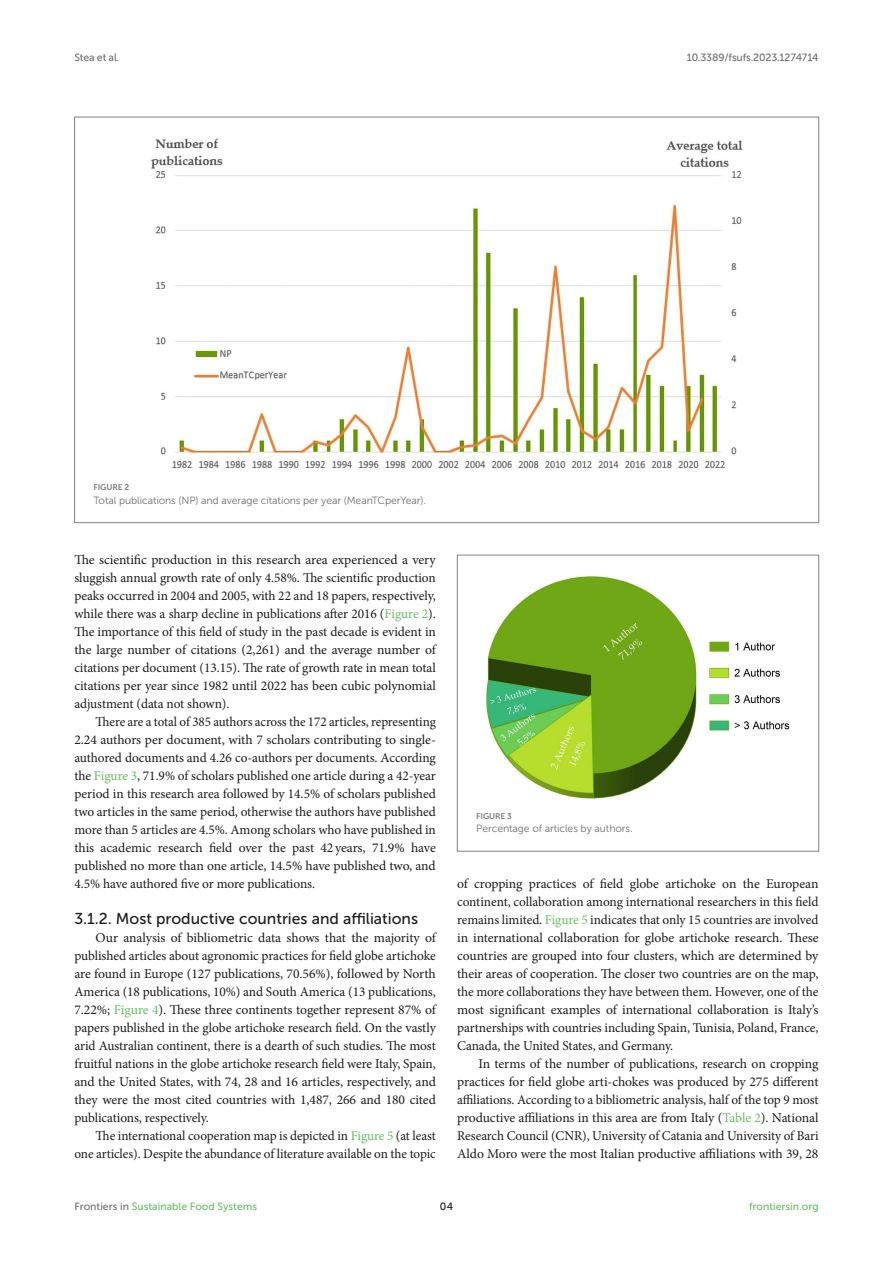
<style>
.page{position:relative;width:893px;height:1263px;background:#fff}
.page>*{position:absolute;margin:0;border:0;box-sizing:border-box;transform-origin:0 0}
.HEAD_3{font:15.75px "Museo Sans 500";color:#1b1c1b}
.TEXT{font:13.5px/18px "Minion Pro";letter-spacing:-.01em;color:#1b1c1b;text-align:justify}
.TEXT_FLUSH{font:13.5px/18px "Minion Pro";letter-spacing:-.005em;color:#1b1c1b;text-align:justify}
.FIG_LEG{font:10.5px "Museo Sans 300";letter-spacing:-.01em;color:#706f70}
.t1{font:10.5px "Museo Sans 500";color:#65c161}
.t2{font:10.5px "Museo Sans 500";letter-spacing:-.015em;color:#706f70}
.t3{font:10.5px "Museo Sans 500";color:#1b1c1b}
.FIG_HD{font:8.25px "Museo Sans 700";letter-spacing:-.01em;color:#7e7f7f}
.s1{color:#65c161}
.s2{color:#706f70}
</style>
<div class="page">
<img style="left:486px;top:576px;width:304px;height:223px">
<div style="left:457px;top:555px;width:362px;height:296px;border:1px solid #808285"></div>
<img style="left:151px;top:138px;width:592px;height:331px">
<p class="t2" style="left:74px;top:51px;width:46px">Stea et al.</p>
<p class="t2" style="left:687px;top:51px;width:133px">10.3389/fsufs.2023.1274714</p>
<p class="FIG_HD" style="left:94px;top:483px;width:37px">FIGURE 2</p>
<p class="FIG_LEG" style="left:94px;top:494px;width:334px">Total publications (NP) and average citations per year (MeanTCperYear).</p>
<p class="TEXT_FLUSH" style="left:74px;top:551px;width:363px">The scientific production in this research area experienced a very sluggish annual growth rate of only 4.58%. The scientific production peaks occurred in 2004 and 2005, with 22 and 18 papers, respectively, while there was a sharp decline in publications after 2016 (<span class="s1">Figure 2</span>).<br>The importance of this field of study in the past decade is evident in the large number of citations (2,261) and the average number of citations per document (13.15). The rate of growth rate in mean total citations per year since 1982 until 2022 has been cubic polynomial adjustment (data not shown).</p>
<p class="TEXT" style="left:74px;top:713px;width:363px;text-indent:21px">There are a total of 385 authors across the 172 articles, representing 2.24 authors per document, with 7 scholars contributing to single&shy;authored documents and 4.26 co-authors per documents. According the <span class="s1">Figure 3</span>, 71.9% of scholars published one article during a 42-year period in this research area followed by 14.5% of scholars published two articles in the same period, otherwise the authors have published more than 5 articles are 4.5%. Among scholars who have published in this academic research field over the past 42years, 71.9% have published no more than one article, 14.5% have published two, and 4.5% have authored five or more publications.</p>
<p class="HEAD_3" style="left:74px;top:910px;width:345px">3.1.2. Most productive countries and affiliations</p>
<p class="TEXT_FLUSH" style="left:74px;top:929px;width:363px;text-indent:21px">Our analysis of bibliometric data shows that the majority of published articles about agronomic practices for field globe artichoke are found in Europe (127 publications, 70.56%), followed by North America (18 publications, 10%) and South America (13 publications, 7.22%; <span class="s1">Figure 4</span>). These three continents together represent 87% of papers published in the globe artichoke research field. On the vastly arid Australian continent, there is a dearth of such studies. The most fruitful nations in the globe artichoke research field were Italy, Spain, and the United States, with 74, 28 and 16 articles, respectively, and they were the most cited countries with 1,487, 266 and 180 cited publications, respectively.</p>
<p class="TEXT" style="left:74px;top:1127px;width:363px;text-align:right">The international cooperation map is depicted in <span class="s1">Figure 5</span> (at least one articles). Despite the abundance of literature available on the topic</p>
<p class="FIG_HD" style="left:476px;top:811px;width:37px">FIGURE 3</p>
<p class="FIG_LEG" style="left:476px;top:823px;width:158px">Percentage of articles by authors.</p>
<p class="TEXT" style="left:457px;top:875px;width:363px">of cropping practices of field globe artichoke on the European continent, collaboration among international researchers in this field remains limited. <span class="s1">Figure 5</span> indicates that only 15 countries are involved in international collaboration for globe artichoke research. These countries are grouped into four clusters, which are determined by their areas of cooperation. The closer two countries are on the map, the more collaborations they have between them. However, one of the most significant examples of international collaboration is Italy’s partnerships with countries including Spain, Tunisia, Poland, France, Canada, the United States, and Germany.</p>
<p class="TEXT" style="left:457px;top:1055px;width:363px;text-indent:21px">In terms of the number of publications, research on cropping practices for field globe arti-chokes was produced by 275 different affiliations. According to a bibliometric analysis, half of the top 9 most productive affiliations in this area are from Italy (<span class="s1">Table 2</span>). National Research Council (CNR), University of Catania and University of Bari Aldo Moro were the most Italian productive affiliations with 39, 28</p>
<p class="t1" style="left:74px;top:1200px;width:184px"><span class="s2">Frontiers in</span> Sustainable Food Systems</p>
<p class="t3" style="left:440px;top:1200px;width:15px">04</p>
<p class="t1" style="left:749px;top:1200px;width:71px">frontiersin.org</p>
</div>
